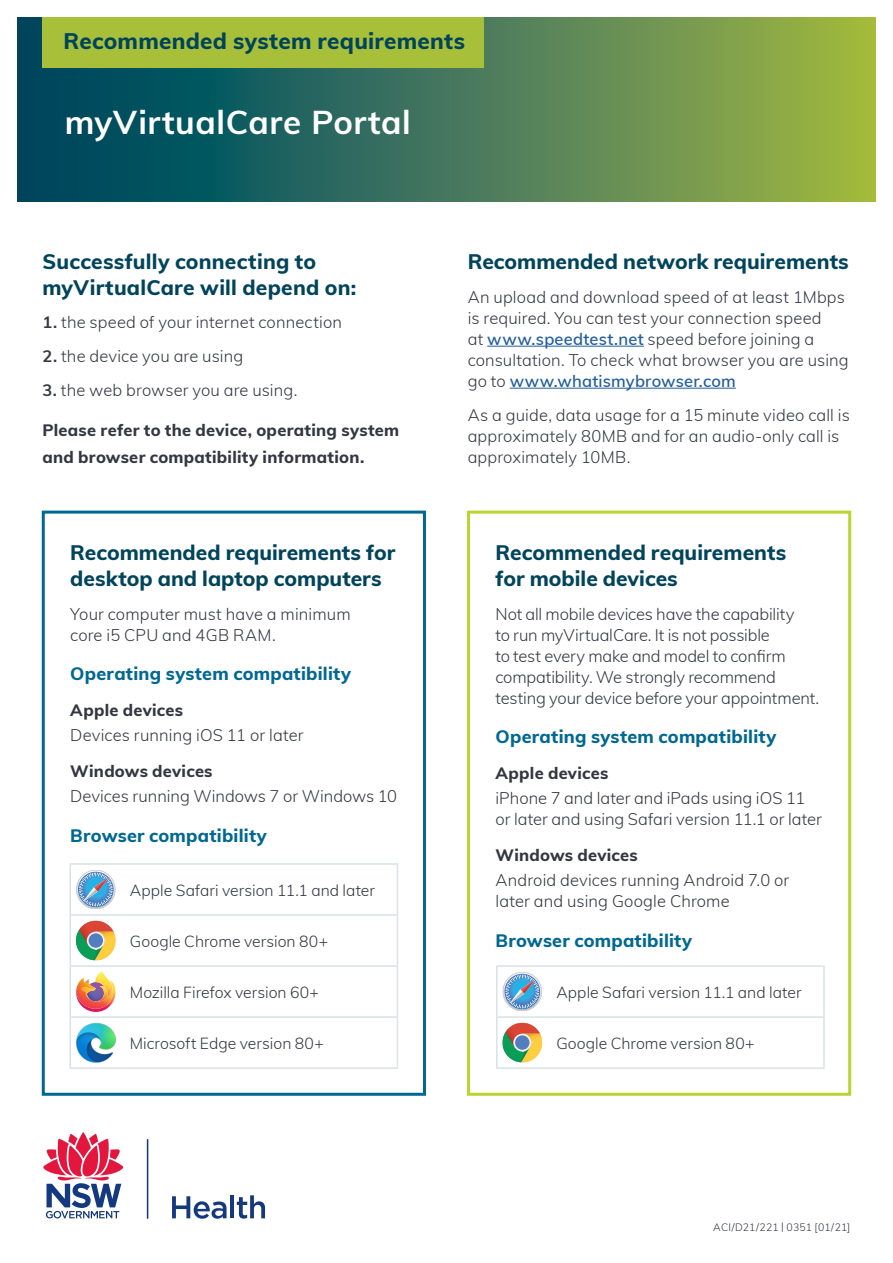
<style>
.page{position:relative;width:893px;height:1263px;background:#fff}
.page>*{position:absolute;margin:0;border:0;box-sizing:border-box;transform-origin:0 0}
.t1{font:700 33px "Muli";letter-spacing:.015em;color:#fff}
.t2{font:800 22.5px "Muli";letter-spacing:.01em;color:#00445c}
.t3{font:800 21px/25.5px "Muli";color:#00445c}
.t4{font:800 18px "Muli";letter-spacing:.01em;color:#006892}
.t5{font:300 16.5px/21px "Muli";letter-spacing:.005em;color:#343741}
.t6{font:800 16.5px/27px "Muli";letter-spacing:.015em;color:#343741}
.t7{font:300 15.75px "Muli";color:#343741}
.t8{font:300 10.5px "Muli";letter-spacing:.005em;color:#343741}
.s1{font-weight:700}
.s2{font-weight:600;color:#215e9e}
</style>
<div class="page">
<div style="left:42px;top:511px;width:384px;height:585px;border:3px solid #006892"></div>
<div style="left:467px;top:511px;width:384px;height:585px;border:3px solid #bad532"></div>
<hr style="left:147px;top:1139px;width:1px;height:80px;background:#15397f">
<svg style="left:172px;top:1196px;width:55px;height:23px"></svg>
<hr style="left:230px;top:1195px;width:4px;height:23px;background:#15397f">
<svg style="left:237px;top:1195px;width:28px;height:23px"></svg>
<svg style="left:43px;top:1132px;width:81px;height:86px"></svg>
<svg style="left:17px;top:17px;width:859px;height:184px;background:#4a7d56"></svg>
<div style="left:43px;top:17px;width:441px;height:51px;background:#a7bf39"></div>
<hr style="left:487px;top:346px;width:157px;height:1px;background:#215e9e">
<hr style="left:510px;top:388px;width:226px;height:1px;background:#215e9e">
<hr style="left:70px;top:863px;width:51px;height:2px;background:#d8e2e7">
<hr style="left:70px;top:865px;width:1px;height:49px;background:#d8e2e7">
<hr style="left:121px;top:863px;width:277px;height:2px;background:#d8e2e7">
<hr style="left:397px;top:865px;width:1px;height:49px;background:#d8e2e7">
<hr style="left:70px;top:914px;width:51px;height:2px;background:#d8e2e7">
<hr style="left:70px;top:916px;width:1px;height:49px;background:#d8e2e7">
<hr style="left:121px;top:914px;width:277px;height:2px;background:#d8e2e7">
<hr style="left:397px;top:916px;width:1px;height:49px;background:#d8e2e7">
<hr style="left:70px;top:965px;width:51px;height:2px;background:#d8e2e7">
<hr style="left:70px;top:967px;width:1px;height:49px;background:#d8e2e7">
<hr style="left:121px;top:965px;width:277px;height:2px;background:#d8e2e7">
<hr style="left:397px;top:967px;width:1px;height:49px;background:#d8e2e7">
<hr style="left:70px;top:1016px;width:51px;height:2px;background:#d8e2e7">
<hr style="left:70px;top:1018px;width:1px;height:49px;background:#d8e2e7">
<hr style="left:121px;top:1016px;width:277px;height:2px;background:#d8e2e7">
<hr style="left:397px;top:1018px;width:1px;height:49px;background:#d8e2e7">
<hr style="left:70px;top:1067px;width:51px;height:2px;background:#d8e2e7">
<hr style="left:121px;top:1067px;width:277px;height:2px;background:#d8e2e7">
<svg style="left:76px;top:870px;width:39px;height:39px"></svg>
<svg style="left:76px;top:921px;width:40px;height:40px"></svg>
<img style="left:85px;top:1009px;width:21px;height:3px">
<img style="left:78px;top:1001px;width:36px;height:8px">
<svg style="left:76px;top:976px;width:40px;height:25px"></svg>
<img style="left:97px;top:971px;width:16px;height:27px">
<img style="left:92px;top:986px;width:17px;height:16px">
<img style="left:81px;top:987px;width:15px;height:13px">
<img style="left:76px;top:1023px;width:40px;height:40px">
<hr style="left:496px;top:965px;width:52px;height:2px;background:#d8e2e7">
<hr style="left:496px;top:967px;width:2px;height:49px;background:#d8e2e7">
<hr style="left:548px;top:965px;width:277px;height:2px;background:#d8e2e7">
<hr style="left:823px;top:967px;width:2px;height:49px;background:#d8e2e7">
<hr style="left:496px;top:1016px;width:52px;height:2px;background:#d8e2e7">
<hr style="left:496px;top:1018px;width:2px;height:49px;background:#d8e2e7">
<hr style="left:548px;top:1016px;width:277px;height:2px;background:#d8e2e7">
<hr style="left:823px;top:1018px;width:2px;height:49px;background:#d8e2e7">
<hr style="left:496px;top:1067px;width:52px;height:2px;background:#d8e2e7">
<hr style="left:548px;top:1067px;width:277px;height:2px;background:#d8e2e7">
<svg style="left:503px;top:972px;width:39px;height:39px"></svg>
<svg style="left:502px;top:1023px;width:40px;height:40px"></svg>
<h2 class="t2" style="left:64px;top:24px;width:403px">Recommended system requirements</h2>
<h1 class="t1" style="left:65px;top:98px;width:347px">myVirtualCare Portal</h1>
<p class="t3" style="left:43px;top:248px;width:315px">Successfully connecting to myVirtualCare will depend on:</p>
<p class="t5" style="left:43px;top:311px;width:301px"><span class="s1">1.</span> the speed of your internet connection</p>
<p class="t5" style="left:43px;top:345px;width:202px"><span class="s1">2.</span> the device you are using</p>
<p class="t5" style="left:43px;top:379px;width:256px"><span class="s1">3.</span> the web browser you are using.</p>
<p class="t6" style="left:43px;top:415px;width:358px">Please refer to the device, operating system and browser compatibility information.</p>
<p class="t3" style="left:70px;top:539px;width:327px">Recommended requirements for desktop and laptop computers</p>
<p class="t5" style="left:70px;top:602px;width:282px">Your computer must have a minimum core i5 CPU and 4GB RAM.</p>
<p class="t4" style="left:70px;top:661px;width:282px">Operating system compatibility</p>
<p class="t6" style="left:70px;top:695px;width:114px">Apple devices</p>
<p class="t5" style="left:70px;top:724px;width:235px">Devices running iOS 11 or later</p>
<p class="t6" style="left:70px;top:756px;width:144px">Windows devices</p>
<p class="t5" style="left:70px;top:784px;width:328px">Devices running Windows 7 or Windows 10</p>
<p class="t4" style="left:70px;top:822px;width:198px">Browser compatibility</p>
<p class="t7" style="left:130px;top:879px;width:247px">Apple Safari version 11.1 and later</p>
<p class="t7" style="left:130px;top:930px;width:200px">Google Chrome version 80+</p>
<p class="t7" style="left:130px;top:981px;width:191px">Mozilla Firefox version 60+</p>
<p class="t7" style="left:130px;top:1032px;width:195px">Microsoft Edge version 80+</p>
<p class="t3" style="left:468px;top:248px;width:383px">Recommended network requirements</p>
<p class="t5" style="left:468px;top:286px;width:383px">An upload and download speed of at least 1Mbps is required. You can test your connection speed<br>at <span class="s2">www.speedtest.net</span> speed before joining a consultation. To check what browser you are using go to <span class="s2">www.whatismybrowser.com</span></p>
<p class="t5" style="left:468px;top:403px;width:384px">As a guide, data usage for a 15 minute video call is approximately 80MB and for an audio-only call is approximately 10MB.</p>
<p class="t3" style="left:495px;top:539px;width:292px">Recommended requirements for mobile devices</p>
<p class="t5" style="left:495px;top:602px;width:325px">Not all mobile devices have the capability<br>to run myVirtualCare. It is not possible<br>to test every make and model to confirm compatibility. We strongly recommend testing your device before your appointment.</p>
<p class="t4" style="left:495px;top:724px;width:282px">Operating system compatibility</p>
<p class="t6" style="left:495px;top:758px;width:114px">Apple devices</p>
<p class="t5" style="left:495px;top:787px;width:328px">iPhone 7 and later and iPads using iOS 11 or later and using Safari version 11.1 or later</p>
<p class="t6" style="left:495px;top:840px;width:144px">Windows devices</p>
<p class="t5" style="left:495px;top:868px;width:295px">Android devices running Android 7.0 or later and using Google Chrome</p>
<p class="t4" style="left:495px;top:927px;width:198px">Browser compatibility</p>
<p class="t7" style="left:556px;top:981px;width:247px">Apple Safari version 11.1 and later</p>
<p class="t7" style="left:556px;top:1032px;width:200px">Google Chrome version 80+</p>
<p class="t8" style="left:713px;top:1219px;width:139px">ACI/D21/221 | 0351 [01/21]</p>
</div>
